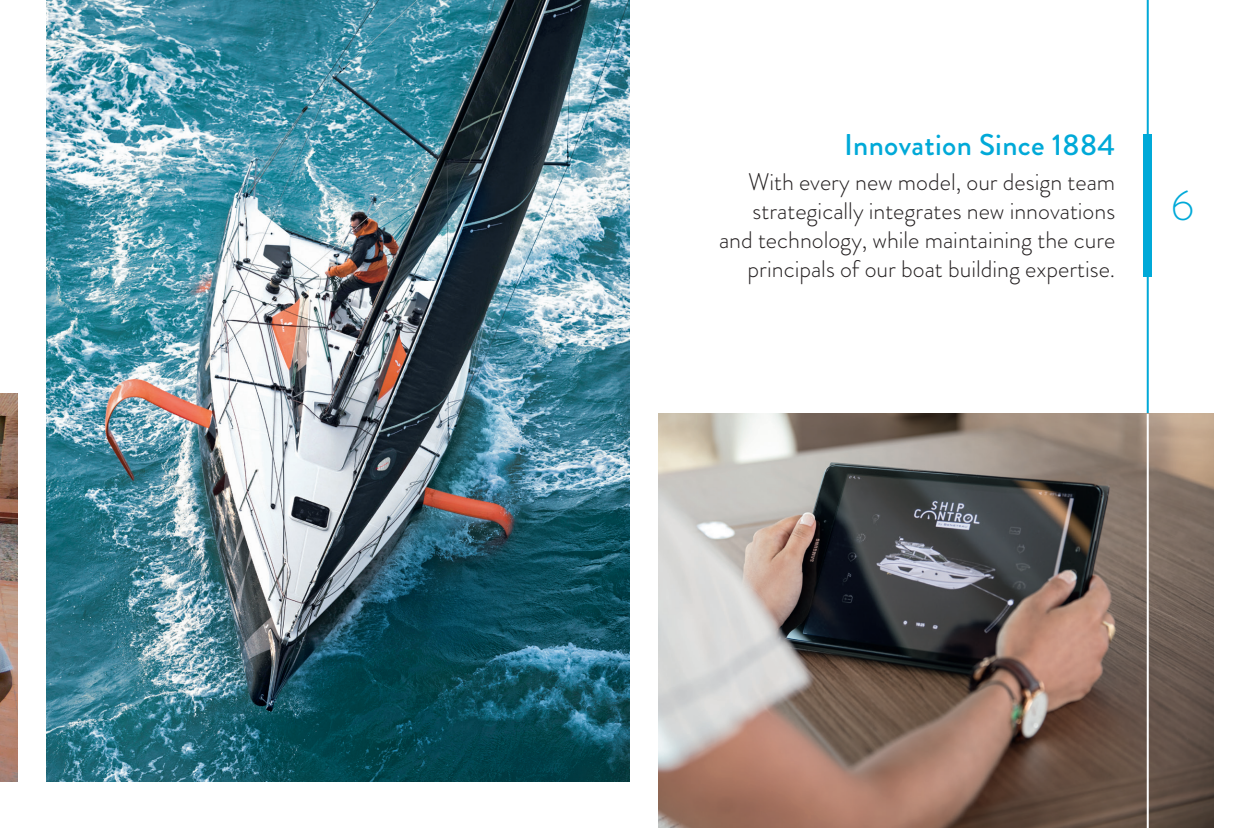
<style>
.page{position:relative;width:1260px;height:828px;background:#fff}
.page>*{position:absolute;margin:0;border:0;box-sizing:border-box;transform-origin:0 0}
.t1{font:300 42px "Brandon Grotesque";color:#00a9d8}
.t2{font:500 30px "Brandon Grotesque";letter-spacing:.01em;color:#00a9d8}
.t3{font:300 24px/28.8px "Brandon Grotesque";color:#231f20;text-align:right}
</style>
<div class="page">
<hr style="left:1147px;top:0;width:2px;height:828px;background:#00a9d8">
<img style="left:658px;top:413px;width:556px;height:415px">
<div style="left:1143px;top:134px;width:9px;height:143px;background:#00a9d8"></div>
<img style="left:46px;top:0;width:584px;height:782px">
<hr style="left:1147px;top:414px;width:2px;height:414px;background:#fff">
<img style="left:0;top:393px;width:18px;height:389px">
<p class="t2" style="left:844px;top:134px;width:272px">Innovation Since 1884</p>
<p class="t3" style="left:719px;top:171px;width:398px">With every new model, our design team strategically integrates new innovations and technology, while maintaining the cure principals of our boat building expertise.</p>
<h1 class="t1" style="left:1171px;top:190px;width:25px">6</h1>
</div>
